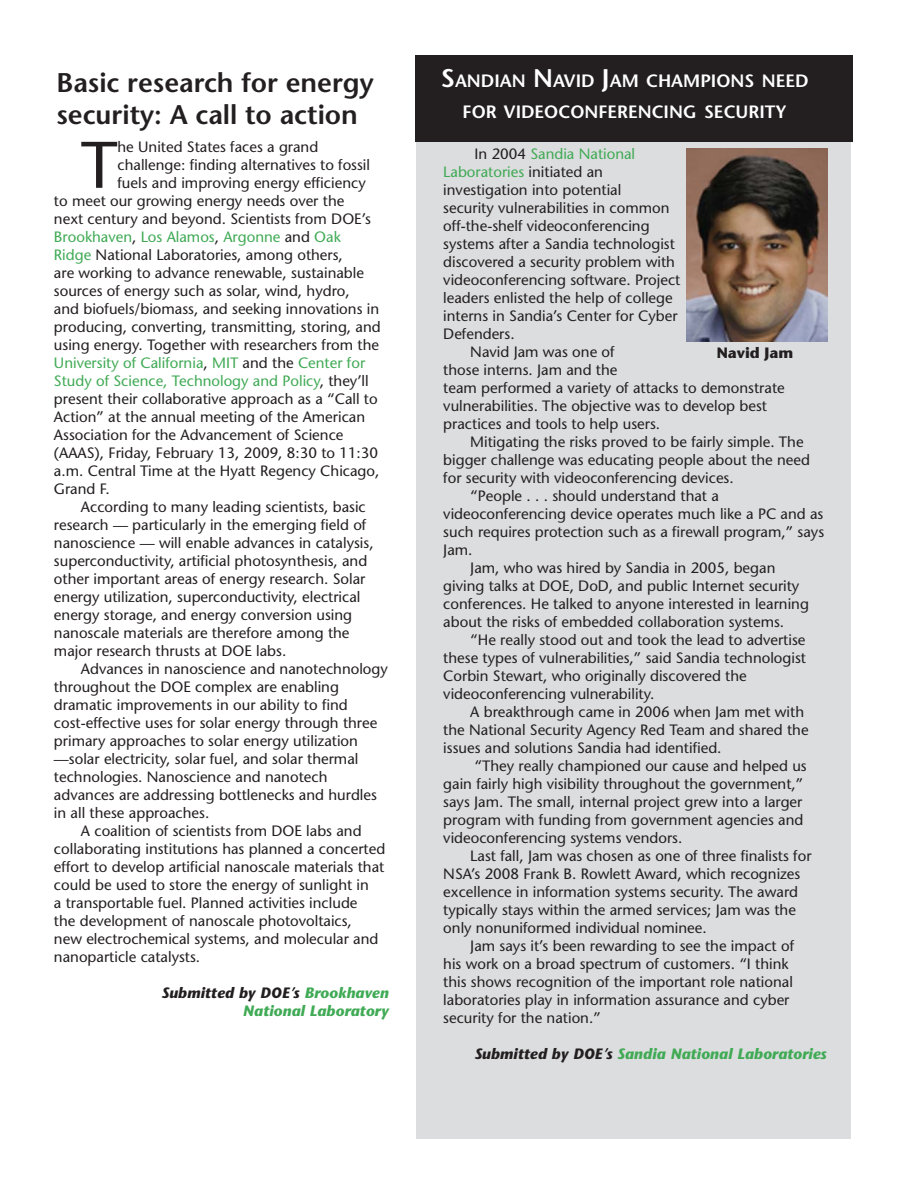
<style>
.page{position:relative;width:918px;height:1188px;background:#fff}
.page>*{position:absolute;margin:0;border:0;box-sizing:border-box;transform-origin:0 0}
.t1{font:65.7px "Stone Sans";color:#231f20}
.t2{font:600 27px/32.4px "Stone Sans";color:#231f20}
.t3{font:600 17.85px/30.6px "Stone Sans";color:#fff;text-align:center}
.t4{font:15px "Stone Sans";color:#231f20}
.t5{font:15px "Stone Sans";color:#40aa55}
.t6{font:italic 700 15px/18px "Stone Sans";color:#40aa55;text-align:right}
.t7{font:700 15px "Stone Sans";color:#231f20}
.s1{color:#231f20}
.s2{color:#40aa55}
.s3{font-size:25.5px}
</style>
<div class="page">
<div style="left:416px;top:61px;width:434px;height:1078px;background:#dcddde"></div>
<div style="left:415px;top:55px;width:437px;height:87px;background:#231f20"></div>
<img style="left:687px;top:148px;width:140px;height:193px">
<h2 class="t2" style="left:56px;top:69px;width:319px">Basic research for energy security: A call to action</h2>
<h1 class="t1" style="left:81px;top:140px;width:38px">T</h1>
<p class="t4" style="left:118px;top:141px;width:202px">he United States faces a grand</p>
<p class="t4" style="left:118px;top:159px;width:254px">challenge: finding alternatives to fossil</p>
<p class="t4" style="left:118px;top:177px;width:250px">fuels and improving energy efficiency</p>
<p class="t4" style="left:54px;top:195px;width:292px">to meet our growing energy needs over the</p>
<p class="t4" style="left:54px;top:213px;width:318px">next century and beyond. Scientists from DOE’s</p>
<p class="t5" style="left:54px;top:231px;width:288px">Brookhaven<span class="s1">,</span> Los Alamos<span class="s1">,</span> Argonne <span class="s1">and</span> Oak</p>
<p class="t4" style="left:54px;top:249px;width:290px"><span class="s2">Ridge</span> National Laboratories, among others,</p>
<p class="t4" style="left:54px;top:267px;width:312px">are working to advance renewable, sustainable</p>
<p class="t4" style="left:54px;top:285px;width:297px">sources of energy such as solar, wind, hydro,</p>
<p class="t4" style="left:54px;top:303px;width:327px">and biofuels/biomass, and seeking innovations in</p>
<p class="t4" style="left:54px;top:321px;width:328px">producing, converting, transmitting, storing, and</p>
<p class="t4" style="left:54px;top:339px;width:327px">using energy. Together with researchers from the</p>
<p class="t5" style="left:54px;top:357px;width:313px">University of California<span class="s1">,</span> MIT <span class="s1">and the</span> Center for</p>
<p class="t5" style="left:54px;top:375px;width:316px">Study of Science, Technology and Policy<span class="s1">, they’ll</span></p>
<p class="t4" style="left:54px;top:393px;width:325px">present their collaborative approach as a “Call to</p>
<p class="t4" style="left:54px;top:411px;width:313px">Action” at the annual meeting of the American</p>
<p class="t4" style="left:54px;top:429px;width:291px">Association for the Advancement of Science</p>
<p class="t4" style="left:54px;top:447px;width:326px">(AAAS), Friday, February 13, 2009, 8:30 to 11:30</p>
<p class="t4" style="left:54px;top:465px;width:327px">a.m. Central Time at the Hyatt Regency Chicago,</p>
<p class="t4" style="left:54px;top:483px;width:57px">Grand F.</p>
<p class="t4" style="left:81px;top:501px;width:286px">According to many leading scientists, basic</p>
<p class="t4" style="left:54px;top:519px;width:314px">research — particularly in the emerging field of</p>
<p class="t4" style="left:54px;top:537px;width:321px">nanoscience — will enable advances in catalysis,</p>
<p class="t4" style="left:54px;top:555px;width:315px">superconductivity, artificial photosynthesis, and</p>
<p class="t4" style="left:54px;top:573px;width:313px">other important areas of energy research. Solar</p>
<p class="t4" style="left:54px;top:591px;width:308px">energy utilization, superconductivity, electrical</p>
<p class="t4" style="left:54px;top:609px;width:300px">energy storage, and energy conversion using</p>
<p class="t4" style="left:54px;top:627px;width:297px">nanoscale materials are therefore among the</p>
<p class="t4" style="left:54px;top:645px;width:234px">major research thrusts at DOE labs.</p>
<p class="t4" style="left:81px;top:663px;width:308px">Advances in nanoscience and nanotechnology</p>
<p class="t4" style="left:54px;top:681px;width:286px">throughout the DOE complex are enabling</p>
<p class="t4" style="left:54px;top:699px;width:295px">dramatic improvements in our ability to find</p>
<p class="t4" style="left:54px;top:717px;width:325px">cost-effective uses for solar energy through three</p>
<p class="t4" style="left:54px;top:735px;width:306px">primary approaches to solar energy utilization</p>
<p class="t4" style="left:54px;top:753px;width:306px">—solar electricity, solar fuel, and solar thermal</p>
<p class="t4" style="left:54px;top:771px;width:275px">technologies. Nanoscience and nanotech</p>
<p class="t4" style="left:54px;top:789px;width:324px">advances are addressing bottlenecks and hurdles</p>
<p class="t4" style="left:54px;top:807px;width:157px">in all these approaches.</p>
<p class="t4" style="left:81px;top:825px;width:282px">A coalition of scientists from DOE labs and</p>
<p class="t4" style="left:54px;top:843px;width:333px">collaborating institutions has planned a concerted</p>
<p class="t4" style="left:54px;top:861px;width:332px">effort to develop artificial nanoscale materials that</p>
<p class="t4" style="left:54px;top:879px;width:316px">could be used to store the energy of sunlight in</p>
<p class="t4" style="left:54px;top:897px;width:305px">a transportable fuel. Planned activities include</p>
<p class="t4" style="left:54px;top:915px;width:299px">the development of nanoscale photovoltaics,</p>
<p class="t4" style="left:54px;top:933px;width:326px">new electrochemical systems, and molecular and</p>
<p class="t4" style="left:54px;top:951px;width:148px">nanoparticle catalysts.</p>
<p class="t6" style="left:162px;top:985px;width:229px"><span class="s1">Submitted by DOE’s</span> Brookhaven<br>National Laboratory</p>
<p class="t3" style="left:441px;top:68px;width:369px"><span class="s3">S</span>ANDIAN <span class="s3">N</span>AVID <span class="s3">J</span>AM CHAMPIONS NEED<br>FOR VIDEOCONFERENCING SECURITY</p>
<p class="t5" style="left:475px;top:148px;width:162px"><span class="s1">In 2004</span> Sandia National</p>
<p class="t5" style="left:443px;top:166px;width:161px">Laboratories <span class="s1">initiated an</span></p>
<p class="t4" style="left:443px;top:184px;width:180px">investigation into potential</p>
<p class="t4" style="left:443px;top:202px;width:228px">security vulnerabilities in common</p>
<p class="t4" style="left:443px;top:220px;width:208px">off-the-shelf videoconferencing</p>
<p class="t4" style="left:443px;top:238px;width:233px">systems after a Sandia technologist</p>
<p class="t4" style="left:443px;top:256px;width:233px">discovered a security problem with</p>
<p class="t4" style="left:443px;top:274px;width:239px">videoconferencing software. Project</p>
<p class="t4" style="left:443px;top:292px;width:231px">leaders enlisted the help of college</p>
<p class="t4" style="left:443px;top:310px;width:236px">interns in Sandia’s Center for Cyber</p>
<p class="t4" style="left:443px;top:328px;width:73px">Defenders.</p>
<p class="t4" style="left:470px;top:346px;width:146px">Navid Jam was one of</p>
<p class="t4" style="left:443px;top:364px;width:176px">those interns. Jam and the</p>
<p class="t4" style="left:443px;top:382px;width:343px">team performed a variety of attacks to demonstrate</p>
<p class="t4" style="left:443px;top:400px;width:325px">vulnerabilities. The objective was to develop best</p>
<p class="t4" style="left:443px;top:418px;width:218px">practices and tools to help users.</p>
<p class="t4" style="left:470px;top:436px;width:335px">Mitigating the risks proved to be fairly simple. The</p>
<p class="t4" style="left:443px;top:454px;width:368px">bigger challenge was educating people about the need</p>
<p class="t4" style="left:443px;top:472px;width:292px">for security with videoconferencing devices.</p>
<p class="t4" style="left:470px;top:490px;width:250px">“People . . . should understand that a</p>
<p class="t4" style="left:443px;top:508px;width:382px">videoconferencing device operates much like a PC and as</p>
<p class="t4" style="left:443px;top:526px;width:382px">such requires protection such as a firewall program,” says</p>
<p class="t4" style="left:443px;top:544px;width:31px">Jam.</p>
<p class="t4" style="left:470px;top:562px;width:307px">Jam, who was hired by Sandia in 2005, began</p>
<p class="t4" style="left:443px;top:580px;width:358px">giving talks at DOE, DoD, and public Internet security</p>
<p class="t4" style="left:443px;top:598px;width:367px">conferences. He talked to anyone interested in learning</p>
<p class="t4" style="left:443px;top:616px;width:342px">about the risks of embedded collaboration systems.</p>
<p class="t4" style="left:470px;top:634px;width:337px">“He really stood out and took the lead to advertise</p>
<p class="t4" style="left:443px;top:652px;width:364px">these types of vulnerabilities,” said Sandia technologist</p>
<p class="t4" style="left:443px;top:670px;width:305px">Corbin Stewart, who originally discovered the</p>
<p class="t4" style="left:443px;top:688px;width:213px">videoconferencing vulnerability.</p>
<p class="t4" style="left:470px;top:706px;width:335px">A breakthrough came in 2006 when Jam met with</p>
<p class="t4" style="left:443px;top:724px;width:367px">the National Security Agency Red Team and shared the</p>
<p class="t4" style="left:443px;top:742px;width:280px">issues and solutions Sandia had identified.</p>
<p class="t4" style="left:475px;top:760px;width:334px">“They really championed our cause and helped us</p>
<p class="t4" style="left:443px;top:778px;width:362px">gain fairly high visibility throughout the government,”</p>
<p class="t4" style="left:443px;top:796px;width:361px">says Jam. The small, internal project grew into a larger</p>
<p class="t4" style="left:443px;top:814px;width:362px">program with funding from government agencies and</p>
<p class="t4" style="left:443px;top:832px;width:241px">videoconferencing systems vendors.</p>
<p class="t4" style="left:470px;top:850px;width:343px">Last fall, Jam was chosen as one of three finalists for</p>
<p class="t4" style="left:443px;top:868px;width:359px">NSA’s 2008 Frank B. Rowlett Award, which recognizes</p>
<p class="t4" style="left:443px;top:886px;width:356px">excellence in information systems security. The award</p>
<p class="t4" style="left:443px;top:904px;width:354px">typically stays within the armed services; Jam was the</p>
<p class="t4" style="left:443px;top:922px;width:265px">only nonuniformed individual nominee.</p>
<p class="t4" style="left:470px;top:940px;width:325px">Jam says it’s been rewarding to see the impact of</p>
<p class="t4" style="left:443px;top:958px;width:347px">his work on a broad spectrum of customers. “I think</p>
<p class="t4" style="left:443px;top:976px;width:351px">this shows recognition of the important role national</p>
<p class="t4" style="left:443px;top:994px;width:348px">laboratories play in information assurance and cyber</p>
<p class="t4" style="left:443px;top:1012px;width:159px">security for the nation.”</p>
<p class="t6" style="left:474px;top:1047px;width:354px"><span class="s1">Submitted by DOE’s</span> Sandia National Laboratories</p>
<p class="t7" style="left:717px;top:347px;width:78px">Navid Jam</p>
</div>
